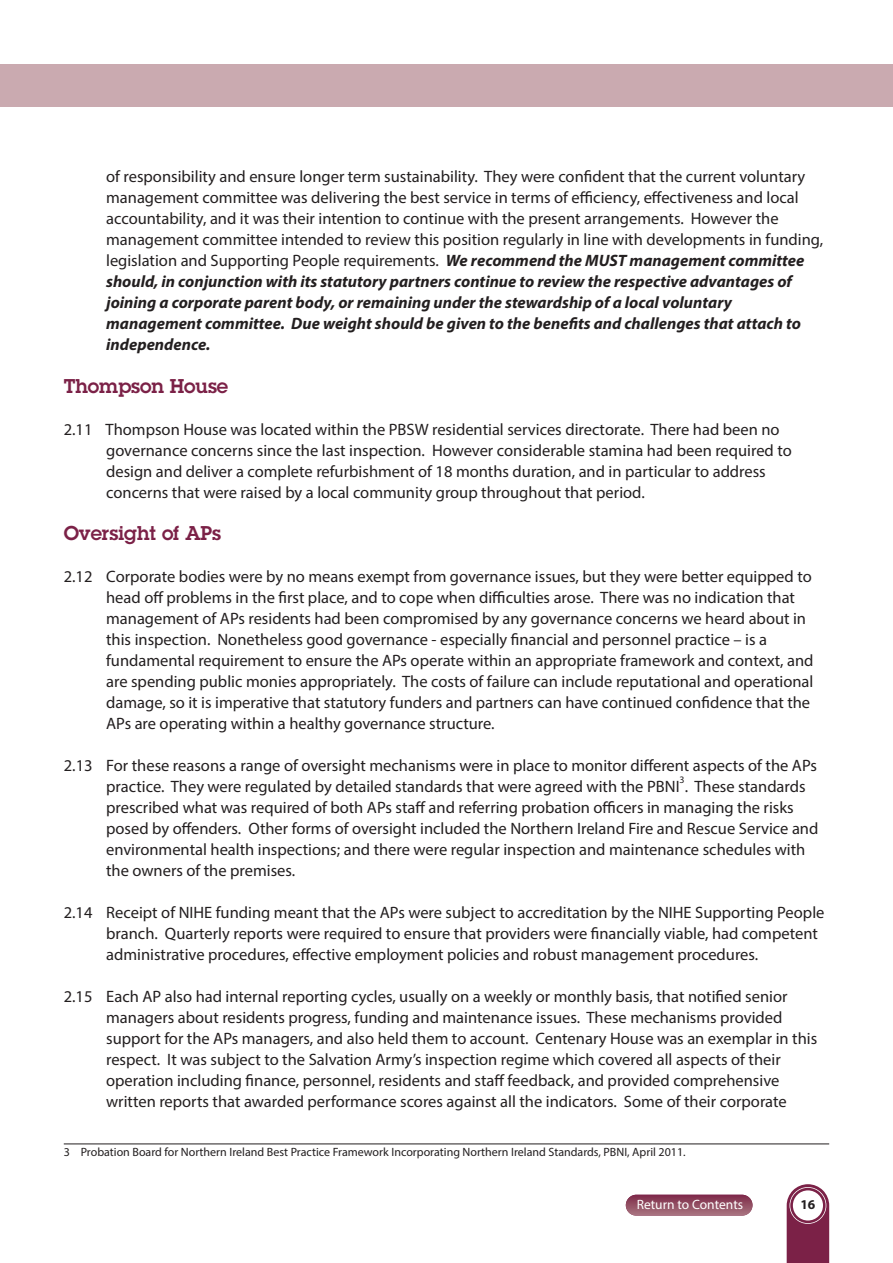
<style>
.page{position:relative;width:893px;height:1263px;background:#fff}
.page>*{position:absolute;margin:0;border:0;box-sizing:border-box;transform-origin:0 0}
.t1{font:600 19.5px "Lubalin Graph";color:#7b2147}
.t2{font:16.5px/21px "Myriad Pro";color:#231f20}
.t3{font:13.5px "Myriad Pro";color:#fff}
.t4{font:700 13.5px "Myriad Pro";color:#231f20}
.t5{font:12px "Myriad Pro";color:#231f20}
.t6{font:9.9px "Myriad Pro";color:#231f20}
.s1{font-weight:700;font-style:italic}
</style>
<div class="page">
<svg style="left:787px;top:1184px;width:42px;height:79px;background:#883759"></svg>
<div style="left:789px;top:1187px;width:37px;height:37px;border:2px solid #fff;border-radius:50%"></div>
<div style="left:793px;top:1190px;width:30px;height:30px;background:#fff;border-radius:50%"></div>
<div style="left:626px;top:1195px;width:126px;height:20px;background:linear-gradient(to bottom,#7e2b49,#a56f7b);border-radius:10px"></div>
<div style="left:0;top:64px;width:893px;height:43px;background:#caaab0"></div>
<hr style="left:64px;top:1143px;width:765px;height:1px;background:#231f20">
<p class="t2" style="left:106px;top:168px;width:719px">of responsibility and ensure longer term sustainability. They were confident that the current voluntary management committee was delivering the best service in terms of efficiency, effectiveness and local accountability, and it was their intention to continue with the present arrangements. However the management committee intended to review this position regularly in line with developments in funding, legislation and Supporting People requirements. <span class="s1">We recommend the MUST management committee should, in conjunction with its statutory partners continue to review the respective advantages of joining a corporate parent body, or remaining under the stewardship of a local voluntary management committee. Due weight should be given to the benefits and challenges that attach to independence.</span></p>
<p class="t1" style="left:64px;top:374px;width:166px">Thompson House</p>
<p class="t2" style="left:106px;top:420px;width:687px;text-indent:-42px">2.11 Thompson House was located within the PBSW residential services directorate. There had been no governance concerns since the last inspection. However considerable stamina had been required to design and deliver a complete refurbishment of 18 months duration, and in particular to address concerns that were raised by a local community group throughout that period.</p>
<p class="t1" style="left:64px;top:521px;width:159px">Oversight of APs</p>
<p class="t2" style="left:106px;top:567px;width:709px;text-indent:-42px">2.12 Corporate bodies were by no means exempt from governance issues, but they were better equipped to head off problems in the first place, and to cope when difficulties arose. There was no indication that management of APs residents had been compromised by any governance concerns we heard about in this inspection. Nonetheless good governance - especially financial and personnel practice – is a fundamental requirement to ensure the APs operate within an appropriate framework and context, and are spending public monies appropriately. The costs of failure can include reputational and operational damage, so it is imperative that statutory funders and partners can have continued confidence that the APs are operating within a healthy governance structure.</p>
<p class="t2" style="left:106px;top:756px;width:712px;text-indent:-42px">2.13 For these reasons a range of oversight mechanisms were in place to monitor different aspects of the APs practice. They were regulated by detailed standards that were agreed with the PBNI . These standards</p>
<p class="t6" style="left:680px;top:776px;width:7px">3</p>
<p class="t2" style="left:106px;top:798px;width:714px">prescribed what was required of both APs staff and referring probation officers in managing the risks posed by offenders. Other forms of oversight included the Northern Ireland Fire and Rescue Service and environmental health inspections; and there were regular inspection and maintenance schedules with the owners of the premises.</p>
<p class="t2" style="left:106px;top:903px;width:720px;text-indent:-42px">2.14 Receipt of NIHE funding meant that the APs were subject to accreditation by the NIHE Supporting People branch. Quarterly reports were required to ensure that providers were financially viable, had competent administrative procedures, effective employment policies and robust management procedures.</p>
<p class="t2" style="left:106px;top:987px;width:713px;text-indent:-42px">2.15 Each AP also had internal reporting cycles, usually on a weekly or monthly basis, that notified senior managers about residents progress, funding and maintenance issues. These mechanisms provided support for the APs managers, and also held them to account. Centenary House was an exemplar in this respect. It was subject to the Salvation Army’s inspection regime which covered all aspects of their operation including finance, personnel, residents and staff feedback, and provided comprehensive written reports that awarded performance scores against all the indicators. Some of their corporate</p>
<p class="t5" style="left:64px;top:1148px;width:623px">3 Probation Board for Northern Ireland Best Practice Framework Incorporating Northern Ireland Standards, PBNI, April 2011.</p>
<p class="t3" style="left:637px;top:1199px;width:108px">Return to Contents</p>
<p class="t4" style="left:800px;top:1200px;width:16px">16</p>
</div>
